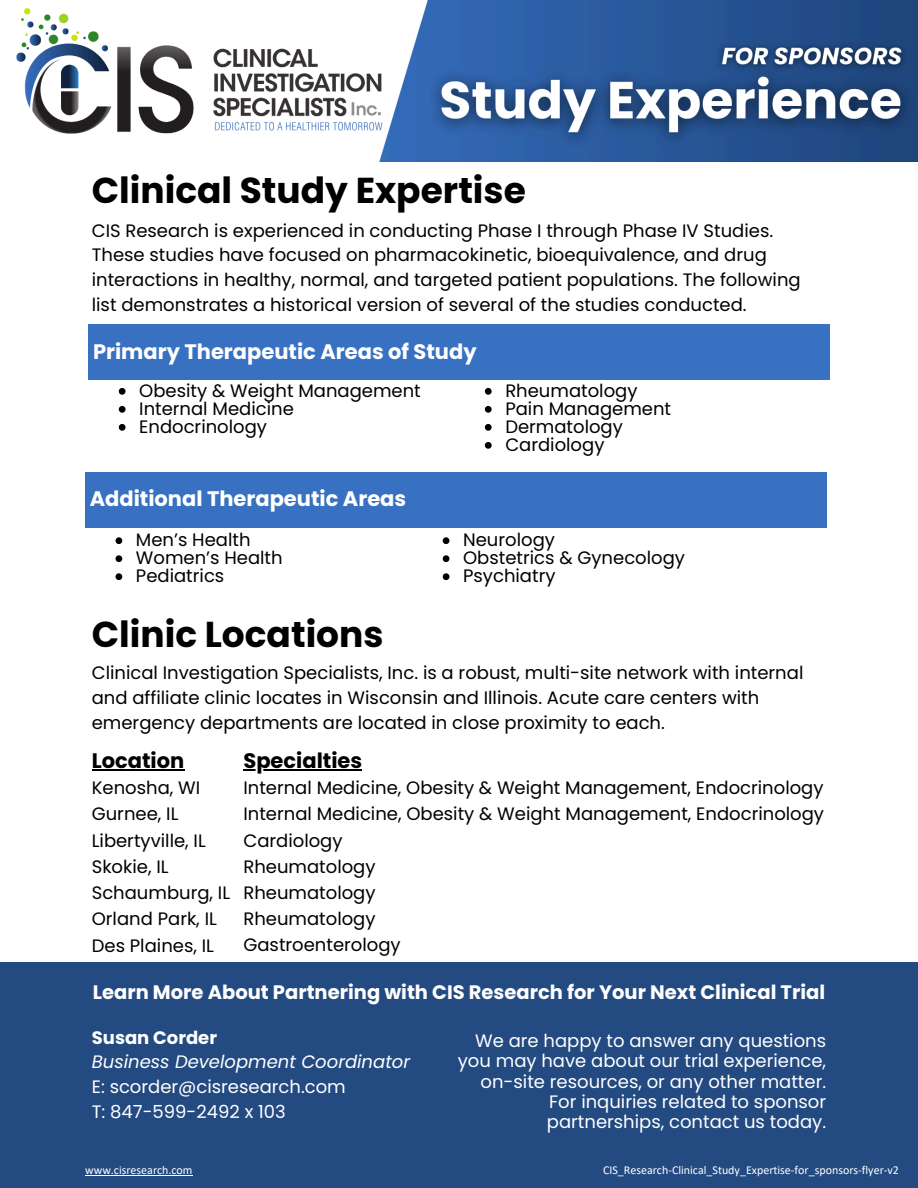
<style>
.page{position:relative;width:918px;height:1188px;background:#fff}
.page>*{position:absolute;margin:0;border:0;box-sizing:border-box;transform-origin:0 0}
.t1{font:700 36px "Poppins";color:#000}
.t2{font:700 21px "Poppins";color:#fff}
.t3{font:700 21px "Poppins";color:#000}
.t4{font:700 19.5px "Poppins";color:#fff}
.t5{font:18px/24.8px "Poppins";color:#000}
.t6{font:18px/20.2px "Poppins";color:#fff;text-align:right}
.t7{font:12px "Calibri";color:#fff}
.s1{font-weight:700}
.s2{font-style:italic}
</style>
<div class="page">
<img style="left:16px;top:0;width:902px;height:162px">
<svg style="left:119px;top:388px;width:7px;height:7px"></svg>
<svg style="left:119px;top:406px;width:7px;height:7px"></svg>
<svg style="left:119px;top:424px;width:7px;height:7px"></svg>
<svg style="left:485px;top:388px;width:7px;height:7px"></svg>
<svg style="left:485px;top:406px;width:7px;height:7px"></svg>
<svg style="left:485px;top:424px;width:7px;height:7px"></svg>
<svg style="left:485px;top:442px;width:7px;height:7px"></svg>
<div style="left:89px;top:325px;width:740px;height:55px;background:#3871c1"></div>
<svg style="left:116px;top:537px;width:6px;height:7px"></svg>
<svg style="left:116px;top:555px;width:6px;height:7px"></svg>
<svg style="left:116px;top:573px;width:6px;height:7px"></svg>
<svg style="left:443px;top:537px;width:6px;height:7px"></svg>
<svg style="left:443px;top:555px;width:6px;height:7px"></svg>
<svg style="left:443px;top:573px;width:6px;height:7px"></svg>
<div style="left:85px;top:472px;width:741px;height:55px;background:#3871c1"></div>
<div style="left:0;top:962px;width:918px;height:226px;background:#234a81"></div>
<hr style="left:92px;top:769px;width:92px;height:1px;background:#000">
<hr style="left:243px;top:769px;width:119px;height:1px;background:#000">
<hr style="left:85px;top:1175px;width:108px;height:1px;background:#fff">
<p class="t1" style="left:92px;top:165px;width:436px">Clinical Study Expertise</p>
<p class="t5" style="left:92px;top:218px;width:710px">CIS Research is experienced in conducting Phase I through Phase IV Studies.<br>These studies have focused on pharmacokinetic, bioequivalence, and drug interactions in healthy, normal, and targeted patient populations. The following list demonstrates a historical version of several of the studies conducted.</p>
<p class="t2" style="left:93px;top:337px;width:385px">Primary Therapeutic Areas of Study</p>
<p class="t5" style="left:139px;top:378px;width:283px">Obesity &amp; Weight Management</p>
<h1 class="t5" style="left:139px;top:396px;width:156px">Internal Medicine</h1>
<h3 class="t5" style="left:139px;top:414px;width:129px">Endocrinology</h3>
<p class="t2" style="left:90px;top:484px;width:318px">Additional Therapeutic Areas</p>
<h2 class="t5" style="left:505px;top:378px;width:134px">Rheumatology</h2>
<p class="t5" style="left:505px;top:396px;width:167px">Pain Management</p>
<p class="t5" style="left:505px;top:414px;width:119px">Dermatology</p>
<p class="t5" style="left:505px;top:432px;width:101px">Cardiology</p>
<p class="t5" style="left:136px;top:528px;width:116px">Men’s Health</p>
<p class="t5" style="left:136px;top:546px;width:148px">Women’s Health</p>
<p class="t5" style="left:136px;top:564px;width:90px">Pediatrics</p>
<h2 class="t5" style="left:463px;top:528px;width:93px">Neurology</h2>
<p class="t5" style="left:463px;top:546px;width:223px">Obstetrics &amp; Gynecology</p>
<p class="t5" style="left:463px;top:564px;width:94px">Psychiatry</p>
<h1 class="t1" style="left:92px;top:609px;width:293px">Clinic Locations</h1>
<h3 class="t5" style="left:92px;top:660px;width:713px">Clinical Investigation Specialists, Inc. is a robust, multi-site network with internal and affiliate clinic locates in Wisconsin and Illinois. Acute care centers with emergency departments are located in close proximity to each.</h3>
<h3 class="t3" style="left:92px;top:746px;width:94px">Location</h3>
<h2 class="t3" style="left:243px;top:746px;width:120px">Specialties</h2>
<h3 class="t5" style="left:92px;top:775px;width:110px">Kenosha, WI</h3>
<h3 class="t5" style="left:243px;top:775px;width:582px">Internal Medicine, Obesity &amp; Weight Management, Endocrinology</h3>
<h3 class="t5" style="left:92px;top:802px;width:88px">Gurnee, IL</h3>
<h3 class="t5" style="left:243px;top:802px;width:582px">Internal Medicine, Obesity &amp; Weight Management, Endocrinology</h3>
<h3 class="t5" style="left:92px;top:828px;width:116px">Libertyville, IL</h3>
<h2 class="t5" style="left:243px;top:828px;width:101px">Cardiology</h2>
<h3 class="t5" style="left:92px;top:854px;width:78px">Skokie, IL</h3>
<h3 class="t5" style="left:243px;top:854px;width:134px">Rheumatology</h3>
<h3 class="t5" style="left:92px;top:880px;width:140px">Schaumburg, IL</h3>
<h3 class="t5" style="left:243px;top:880px;width:134px">Rheumatology</h3>
<h3 class="t5" style="left:92px;top:907px;width:127px">Orland Park, IL</h3>
<h3 class="t5" style="left:243px;top:907px;width:134px">Rheumatology</h3>
<h3 class="t5" style="left:92px;top:933px;width:124px">Des Plaines, IL</h3>
<h3 class="t5" style="left:243px;top:932px;width:159px">Gastroenterology</h3>
<p class="t4" style="left:93px;top:979px;width:734px">Learn More About Partnering with CIS Research for Your Next Clinical Trial</p>
<h3 class="t6" style="left:92px;top:1025px;width:320px;line-height:24.8px;text-align:left"><span class="s1">Susan Corder<br></span><span class="s2">Business Development Coordinator<br></span>E: scorder@cisresearch.com<br>T: 847-599-2492 x 103</h3>
<p class="t7" style="left:85px;top:1165px;width:109px">www.cisresearch.com</p>
<h2 class="t6" style="left:458px;top:1031px;width:370px">We are happy to answer any questions you may have about our trial experience, on-site resources, or any other matter.<br>For inquiries related to sponsor partnerships, contact us today.</h2>
<h3 class="t7" style="left:603px;top:1165px;width:297px">CIS_Research-Clinical_Study_Expertise-for_sponsors-flyer-v2</h3>
</div>
